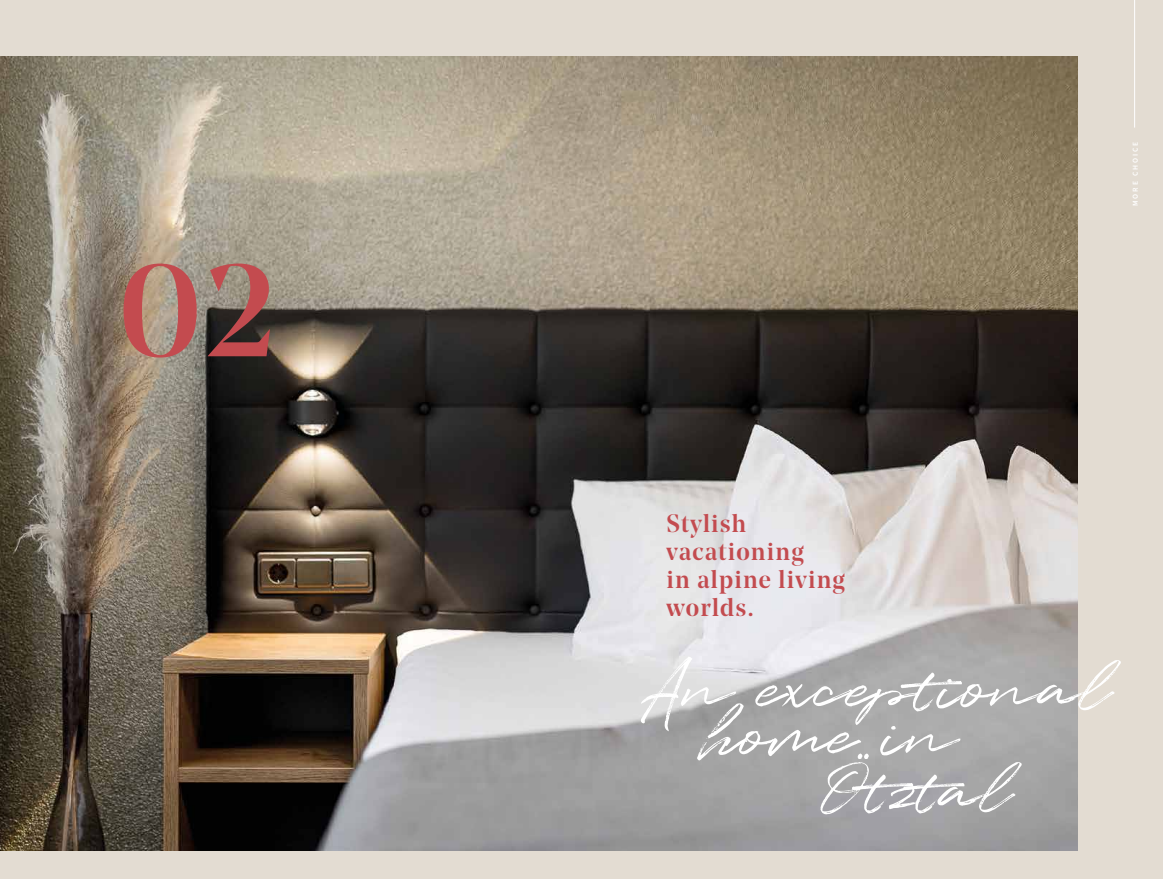
<style>
.page{position:relative;width:1163px;height:879px;background:#fff}
.page>*{position:absolute;margin:0;border:0;box-sizing:border-box;transform-origin:0 0}
.t1{font:500 130px "Noe Display";color:#c34b4f}
.t2{font:70px/55px "Quentin";color:#fff}
.t3{font:500 25px/28px "Noe Display";letter-spacing:.05em;color:#c34b4f}
.t4{font:600 7.5px "Source Sans Pro";letter-spacing:.25em;color:#fff}
</style>
<div class="page">
<div style="left:0;top:0;width:1162px;height:879px;background:#e3dcd2"></div>
<img style="left:0;top:57px;width:1077px;height:793px">
<hr style="left:1133px;top:0;width:1px;height:128px;background:#fff">
<h1 class="t1" style="left:118px;top:229px;width:160px">02</h1>
<p class="t4" style="left:1129px;top:206px;width:66px;rotate:-90deg">MORE CHOICE</p>
<p class="t3" style="left:666px;top:509px;width:180px">Stylish vacationing<br>in alpine living worlds.</p>
<h2 class="t2" style="left:642px;top:665px;width:468px">An exceptional</h2>
<h2 class="t2" style="left:821px;top:712px;width:190px;text-indent:-116px">home in<br>Ötztal</h2>
</div>
